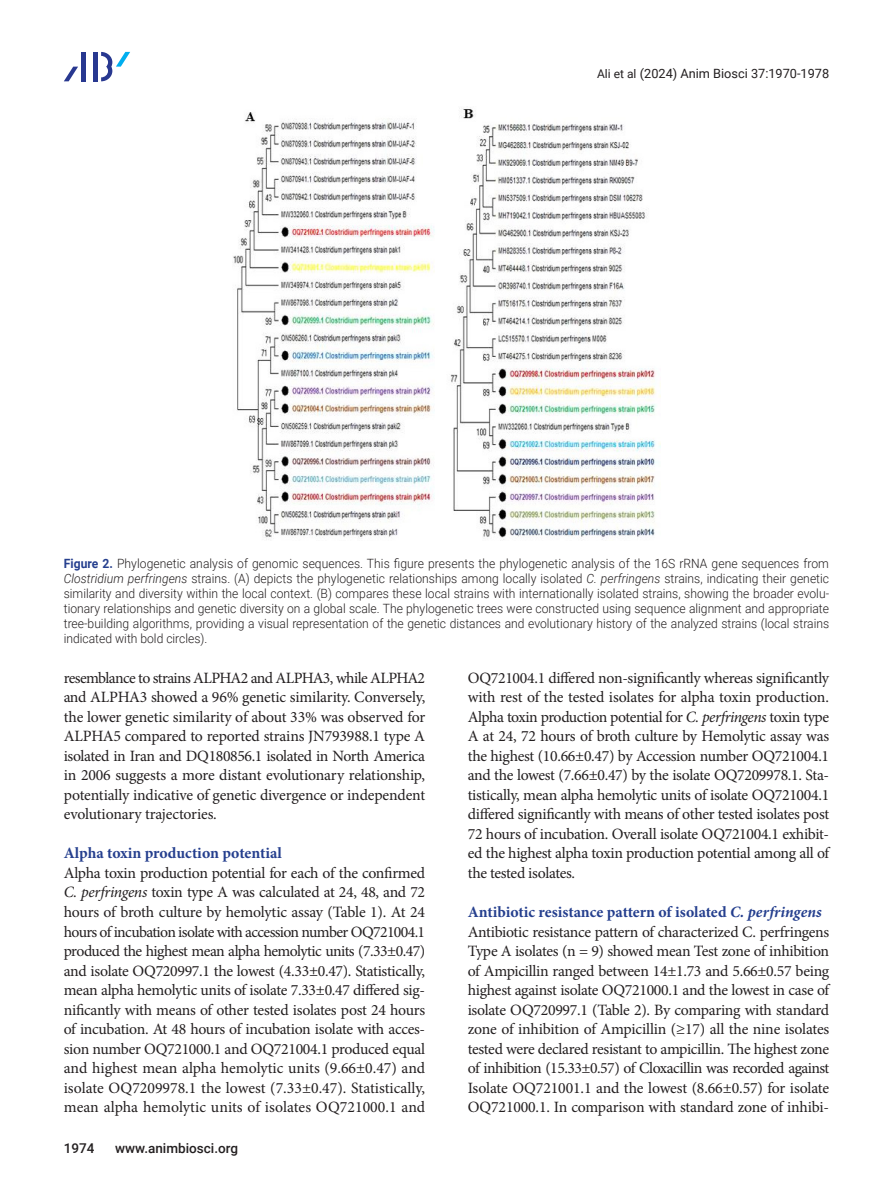
<style>
.page{position:relative;width:893px;height:1191px;background:#fff}
.page>*{position:absolute;margin:0;border:0;box-sizing:border-box;transform-origin:0 0}
.본문{font:15.75px/19.5px "Minion Pro";letter-spacing:-.01em;color:#231f20;text-align:justify}
.중제목{font:700 15.75px "Minion Pro";letter-spacing:-.005em;color:#253f8e}
.t1{font:500 13.5px "Roboto";color:#231f20}
.표_그림__제목{font:300 12.75px/15px "Roboto";color:#231f20;text-align:justify;scale:.95 1}
.t2{font:12.75px "Roboto";color:#231f20}
.s1{font-size:12px}
.s2{font-weight:700;color:#253f8e}
.s3{font-style:italic}
</style>
<div class="page">
<div style="left:93px;top:52px;width:5px;height:29px;background:#283890"></div>
<hr style="left:82px;top:52px;width:4px;height:29px;background:#283890">
<svg style="left:64px;top:67px;width:14px;height:14px"></svg>
<svg style="left:101px;top:52px;width:29px;height:29px"></svg>
<img style="left:233px;top:107px;width:427px;height:433px">
<p class="t2" style="left:597px;top:65px;width:234px"><span class="s1">Ali et al</span> (2024) Anim Biosci 37:1970-1978</p>
<p class="표_그림__제목" style="left:64px;top:555px;width:807px"><span class="s2">Figure 2.</span> Phylogenetic analysis of genomic sequences. This figure presents the phylogenetic analysis of the 16S rRNA gene sequences from <span class="s3">Clostridium perfringens</span> strains. (A) depicts the phylogenetic relationships among locally isolated <span class="s3">C. perfringens</span> strains, indicating their genetic similarity and diversity within the local context. (B) compares these local strains with internationally isolated strains, showing the broader evolu&shy;tionary relationships and genetic diversity on a global scale. The phylogenetic trees were constructed using sequence alignment and appropriate tree-building algorithms, providing a visual representation of the genetic distances and evolutionary history of the analyzed strains (local strains indicated with bold circles).</p>
<p class="본문" style="left:64px;top:668px;width:363px">resemblance to strains ALPHA2 and ALPHA3, while ALPHA2 and ALPHA3 showed a 96% genetic similarity. Conversely, the lower genetic similarity of about 33% was observed for ALPHA5 compared to reported strains JN793988.1 type A isolated in Iran and DQ180856.1 isolated in North America in 2006 suggests a more distant evolutionary relationship, potentially indicative of genetic divergence or independent evolutionary trajectories.</p>
<p class="중제목" style="left:64px;top:842px;width:220px">Alpha toxin production potential</p>
<p class="본문" style="left:64px;top:863px;width:363px">Alpha toxin production potential for each of the confirmed <span class="s3">C. perfringens</span> toxin type A was calculated at 24, 48, and 72 hours of broth culture by hemolytic assay (Table 1). At 24 hours of incubation isolate with accession number OQ721004.1 produced the highest mean alpha hemolytic units (7.33±0.47) and isolate OQ720997.1 the lowest (4.33±0.47). Statistically, mean alpha hemolytic units of isolate 7.33±0.47 differed sig&shy;nificantly with means of other tested isolates post 24 hours of incubation. At 48 hours of incubation isolate with acces&shy;sion number OQ721000.1 and OQ721004.1 produced equal and highest mean alpha hemolytic units (9.66±0.47) and isolate OQ7209978.1 the lowest (7.33±0.47). Statistically, mean alpha hemolytic units of isolates OQ721000.1 and</p>
<p class="t1" style="left:64px;top:1138px;width:32px">1974</p>
<p class="t1" style="left:115px;top:1138px;width:125px">www.animbiosci.org</p>
<p class="본문" style="left:468px;top:668px;width:363px">OQ721004.1 differed non-significantly whereas significantly with rest of the tested isolates for alpha toxin production.<br>Alpha toxin production potential for <span class="s3">C. perfringens</span> toxin type A at 24, 72 hours of broth culture by Hemolytic assay was the highest (10.66±0.47) by Accession number OQ721004.1 and the lowest (7.66±0.47) by the isolate OQ7209978.1. Sta&shy;tistically, mean alpha hemolytic units of isolate OQ721004.1 differed significantly with means of other tested isolates post 72 hours of incubation. Overall isolate OQ721004.1 exhibit&shy;ed the highest alpha toxin production potential among all of the tested isolates.</p>
<p class="중제목" style="left:468px;top:901px;width:356px">Antibiotic resistance pattern of isolated <span class="s3">C. perfringens</span></p>
<p class="본문" style="left:468px;top:921px;width:363px">Antibiotic resistance pattern of characterized C. perfringens Type A isolates (n = 9) showed mean Test zone of inhibition of Ampicillin ranged between 14±1.73 and 5.66±0.57 being highest against isolate OQ721000.1 and the lowest in case of isolate OQ720997.1 (Table 2). By comparing with standard zone of inhibition of Ampicillin (≥17) all the nine isolates tested were declared resistant to ampicillin. The highest zone of inhibition (15.33±0.57) of Cloxacillin was recorded against Isolate OQ721001.1 and the lowest (8.66±0.57) for isolate OQ721000.1. In comparison with standard zone of inhibi-</p>
</div>
